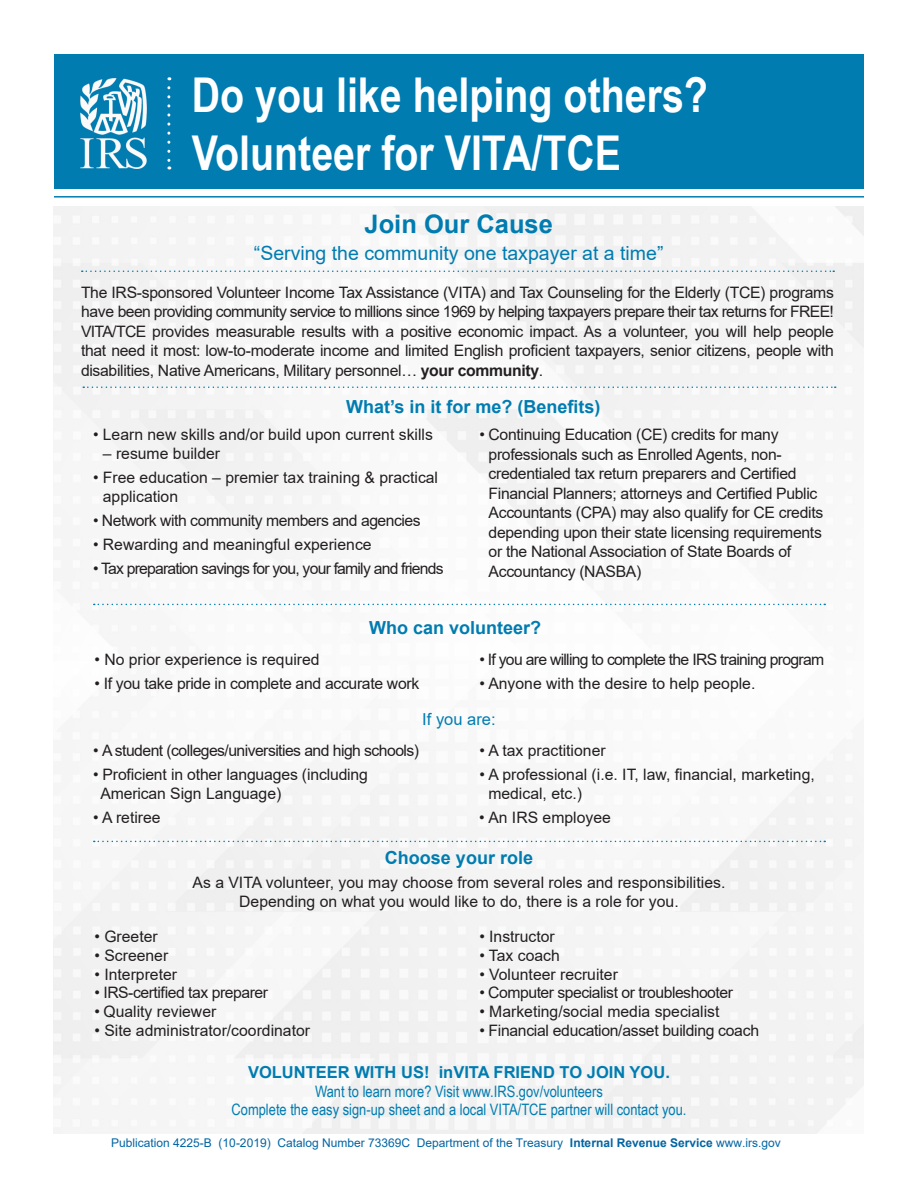
<style>
.page{position:relative;width:918px;height:1188px;background:#fff}
.page>*{position:absolute;margin:0;border:0;box-sizing:border-box;transform-origin:0 0}
.t1{font:700 48px/57.6px "Arial Narrow";color:#fff}
.t2{font:700 25.5px "Arial";color:#007cb1}
.t3{font:19.5px "Arial";color:#007cb1}
.t4{font:700 18px "Arial";color:#007cb1}
.t5{font:700 16.5px "Arial";color:#007cb1}
.t6{font:16.5px "Arial";color:#007cb1}
.t7{font:15.75px/19.5px "Arial";letter-spacing:-.02em;color:#231f20}
.t8{font:15.75px/18.9px "Arial";color:#231f20}
.t9{font:15.75px "Arial Narrow";color:#007cb1}
.t10{font:15.75px "Arial";letter-spacing:-.05em;color:#231f20}
.t11{font:15.75px "Arial";letter-spacing:-.045em;color:#231f20}
.t12{font:12px "Arial";color:#0065a4}
.s1{font-weight:700}
</style>
<div class="page">
<div style="left:54px;top:54px;width:810px;height:134px;background:#007cb1"></div>
<hr style="left:54px;top:196px;width:810px;height:2px;background:#007cb1">
<svg style="left:167px;top:88px;width:3px;height:81px"></svg>
<img style="left:81px;top:78px;width:65px;height:91px">
<div style="left:54px;top:207px;width:810px;height:927px;background:#f6f6f6"></div>
<svg style="left:82px;top:271px;width:752px;height:1px"></svg>
<svg style="left:83px;top:386px;width:753px;height:2px"></svg>
<svg style="left:94px;top:841px;width:731px;height:1px"></svg>
<svg style="left:94px;top:604px;width:731px;height:1px"></svg>
<h1 class="t1" style="left:192px;top:64px;width:518px">Do you like helping others?<br>Volunteer for VITA/TCE</h1>
<h2 class="t2" style="left:364px;top:206px;width:190px">Join Our Cause</h2>
<p class="t3" style="left:254px;top:240px;width:411px">“Serving the community one taxpayer at a time”</p>
<p class="t7" style="left:81px;top:282px;width:754px;text-align:justify">The IRS-sponsored Volunteer Income Tax Assistance (VITA) and Tax Counseling for the Elderly (TCE) programs have been providing community service to millions since 1969 by helping taxpayers prepare their tax returns for FREE!<br>VITA/TCE provides measurable results with a positive economic impact. As a volunteer, you will help people that need it most: low-to-moderate income and limited English proficient taxpayers, senior citizens, people with disabilities, Native Americans, Military personnel… <span class="s1">your community</span>.</p>
<h3 class="t4" style="left:346px;top:394px;width:256px">What’s in it for me? (Benefits)</h3>
<p class="t8" style="left:93px;top:425px;width:341px">• Learn new skills and/or build upon current skills</p>
<p class="t8" style="left:103px;top:444px;width:119px">– resume builder</p>
<p class="t8" style="left:103px;top:468px;width:337px;text-indent:-10px">• Free education – premier tax training &amp; practical application</p>
<p class="t7" style="left:93px;top:511px;width:329px">• Network with community members and agencies</p>
<p class="t8" style="left:93px;top:535px;width:280px">• Rewarding and meaningful experience</p>
<p class="t10" style="left:93px;top:558px;width:352px">• Tax preparation savings for you, your family and friends</p>
<p class="t7" style="left:489px;top:425px;width:336px;text-indent:-9px">• Continuing Education (CE) credits for many professionals such as Enrolled Agents, non&shy;credentialed tax return preparers and Certified Financial Planners; attorneys and Certified Public Accountants (CPA) may also qualify for CE credits depending upon their state licensing requirements or the National Association of State Boards of Accountancy (NASBA)</p>
<h3 class="t4" style="left:369px;top:615px;width:174px">Who can volunteer?</h3>
<p class="t8" style="left:94px;top:650px;width:227px">• No prior experience is required</p>
<p class="t7" style="left:94px;top:673px;width:326px">• If you take pride in complete and accurate work</p>
<p class="t11" style="left:479px;top:648px;width:346px">• If you are willing to complete the IRS training program</p>
<p class="t8" style="left:479px;top:674px;width:278px">• Anyone with the desire to help people.</p>
<h4 class="t6" style="left:422px;top:708px;width:75px">If you are:</h4>
<p class="t7" style="left:93px;top:740px;width:328px">• A student (colleges/universities and high schools)</p>
<p class="t7" style="left:101px;top:765px;width:269px;line-height:18.9px;text-indent:-8px">• Proficient in other languages (including<br>American Sign Language)</p>
<p class="t8" style="left:93px;top:808px;width:69px">• A retiree</p>
<p class="t8" style="left:479px;top:741px;width:128px">• A tax practitioner</p>
<p class="t8" style="left:488px;top:765px;width:328px;text-indent:-9px">• A professional (i.e. IT, law, financial, marketing, medical, etc.)</p>
<p class="t8" style="left:479px;top:808px;width:133px">• An IRS employee</p>
<h3 class="t4" style="left:385px;top:845px;width:150px">Choose your role</h3>
<p class="t8" style="left:193px;top:873px;width:534px;text-align:center">As a VITA volunteer, you may choose from several roles and responsibilities.<br>Depending on what you would like to do, there is a role for you.</p>
<p class="t8" style="left:95px;top:927px;width:65px">• Greeter</p>
<p class="t8" style="left:95px;top:946px;width:75px">• Screener</p>
<p class="t8" style="left:95px;top:964px;width:84px">• Interpreter</p>
<p class="t7" style="left:95px;top:983px;width:175px">• IRS-certified tax preparer</p>
<p class="t8" style="left:95px;top:1002px;width:123px">• Quality reviewer</p>
<p class="t8" style="left:95px;top:1021px;width:217px">• Site administrator/coordinator</p>
<p class="t8" style="left:479px;top:927px;width:77px">• Instructor</p>
<p class="t8" style="left:479px;top:946px;width:82px">• Tax coach</p>
<p class="t8" style="left:479px;top:964px;width:140px">• Volunteer recruiter</p>
<p class="t7" style="left:479px;top:983px;width:255px">• Computer specialist or troubleshooter</p>
<p class="t8" style="left:479px;top:1002px;width:242px">• Marketing/social media specialist</p>
<p class="t7" style="left:479px;top:1021px;width:281px">• Financial education/asset building coach</p>
<p class="t5" style="left:248px;top:1061px;width:423px">VOLUNTEER WITH US! inVITA FRIEND TO JOIN YOU.</p>
<p class="t9" style="left:315px;top:1080px;width:289px">Want to learn more? Visit www.IRS.gov/volunteers</p>
<p class="t9" style="left:232px;top:1098px;width:456px">Complete the easy sign-up sheet and a local VITA/TCE partner will contact you.</p>
<p class="t12" style="left:111px;top:1135px;width:300px">Publication 4225-B (10-2019) Catalog Number 73369C</p>
<p class="t12" style="left:417px;top:1135px;width:365px">Department of the Treasury <span class="s1">Internal Revenue Service</span> www.irs.gov</p>
</div>
